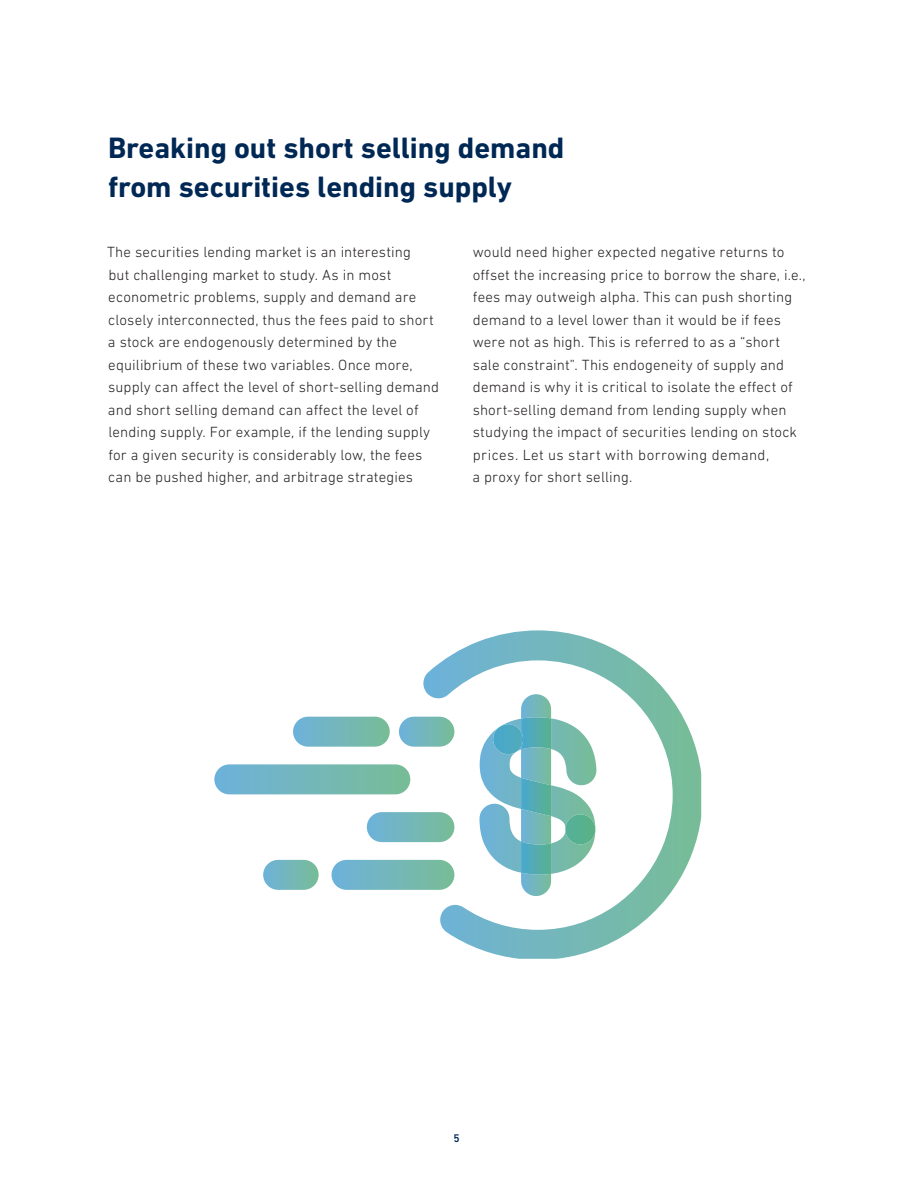
<style>
.page{position:relative;width:918px;height:1188px;background:#fff}
.page>*{position:absolute;margin:0;border:0;box-sizing:border-box;transform-origin:0 0}
.Page_Title__20_26pt{font:700 30px/39px "DIN Next LT Pro";color:#002855}
.Body_copy__10_15pt{font:300 15px/22.5px "DIN Next LT Pro";letter-spacing:.01em;color:#231f20}
.t1{font:500 11.25px "DIN Next LT Pro";color:#002855}
</style>
<div class="page">
<img style="left:422px;top:630px;width:279px;height:329px">
<img style="left:293px;top:717px;width:97px;height:30px;border-radius:15px">
<img style="left:332px;top:860px;width:122px;height:30px;border-radius:15px">
<img style="left:263px;top:860px;width:56px;height:30px;border-radius:15px">
<img style="left:399px;top:717px;width:55px;height:30px;border-radius:15px">
<img style="left:367px;top:812px;width:87px;height:30px;border-radius:15px">
<img style="left:214px;top:764px;width:196px;height:30px;border-radius:15px">
<p class="Page_Title__20_26pt" style="left:108px;top:128px;width:458px">Breaking out short selling demand from securities lending supply</p>
<p class="Body_copy__10_15pt" style="left:107px;top:241px;width:334px">The securities lending market is an interesting<br>but challenging market to study. As in most econometric problems, supply and demand are closely interconnected, thus the fees paid to short a stock are endogenously determined by the equilibrium of these two variables. Once more, supply can affect the level of short-selling demand and short selling demand can affect the level of lending supply. For example, if the lending supply for a given security is considerably low, the fees can be pushed higher, and arbitrage strategies</p>
<p class="Body_copy__10_15pt" style="left:472px;top:241px;width:335px">would need higher expected negative returns to offset the increasing price to borrow the share, i.e., fees may outweigh alpha. This can push shorting demand to a level lower than it would be if fees were not as high. This is referred to as a “short sale constraint”. This endogeneity of supply and demand is why it is critical to isolate the effect of short-selling demand from lending supply when studying the impact of securities lending on stock prices. Let us start with borrowing demand,<br>a proxy for short selling.</p>
<p class="t1" style="left:454px;top:1132px;width:8px">5</p>
</div>
